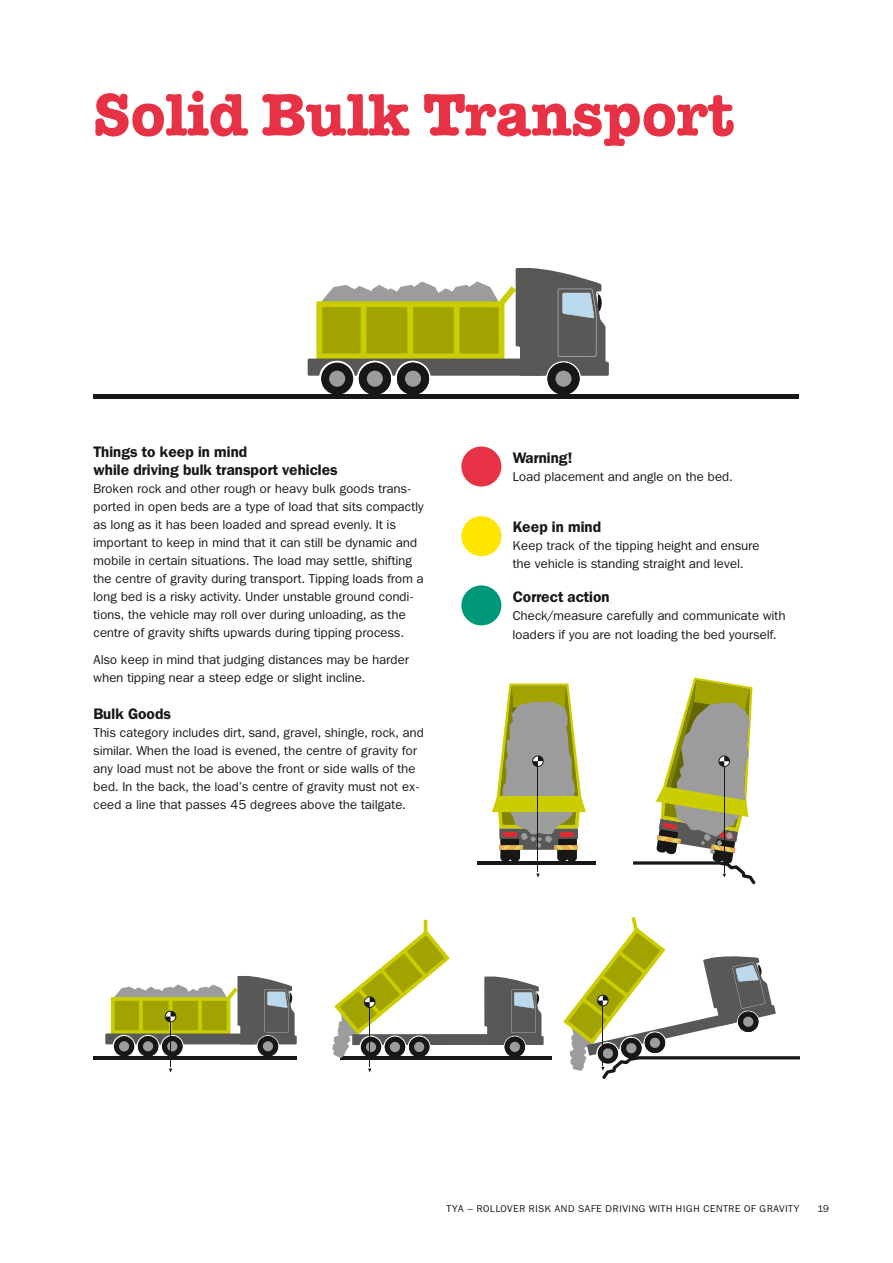
<style>
.page{position:relative;width:893px;height:1263px;background:#fff}
.page>*{position:absolute;margin:0;border:0;box-sizing:border-box;transform-origin:0 0}
.t1{font:700 60px "American Typewriter Std";color:#e73144}
.t2{font:15px/18px "Franklin ITC Demi";letter-spacing:.005em;color:#181716}
.t3{font:12.75px/18px "Franklin ITC Book";letter-spacing:.025em;color:#181716}
.t4{font:9.75px "Franklin ITC Book";letter-spacing:.075em;color:#181716}
</style>
<div class="page">
<div style="left:461px;top:446px;width:40px;height:40px;background:#e73144;border-radius:50%"></div>
<div style="left:461px;top:516px;width:40px;height:40px;background:#ffe500;border-radius:50%"></div>
<div style="left:461px;top:585px;width:40px;height:40px;background:#00987a;border-radius:50%"></div>
<hr style="left:94px;top:394px;width:705px;height:4px;background:#181716">
<div style="left:397px;top:363px;width:32px;height:32px;background:#181716;border-radius:50%"></div>
<div style="left:405px;top:371px;width:16px;height:16px;background:#9c9c9d;border-radius:50%"></div>
<div style="left:359px;top:363px;width:32px;height:32px;background:#181716;border-radius:50%"></div>
<div style="left:367px;top:371px;width:16px;height:16px;background:#9c9c9d;border-radius:50%"></div>
<div style="left:321px;top:363px;width:32px;height:32px;background:#181716;border-radius:50%"></div>
<div style="left:329px;top:371px;width:16px;height:16px;background:#9c9c9d;border-radius:50%"></div>
<div style="left:547px;top:363px;width:33px;height:32px;background:#181716;border-radius:50%"></div>
<div style="left:555px;top:371px;width:17px;height:16px;background:#9c9c9d;border-radius:50%"></div>
<svg style="left:308px;top:268px;width:301px;height:108px"></svg>
<div style="left:162px;top:1036px;width:21px;height:20px;background:#181716;border-radius:50%"></div>
<div style="left:167px;top:1041px;width:10px;height:10px;background:#9c9c9d;border-radius:50%"></div>
<div style="left:138px;top:1036px;width:20px;height:20px;background:#181716;border-radius:50%"></div>
<div style="left:143px;top:1041px;width:10px;height:10px;background:#9c9c9d;border-radius:50%"></div>
<div style="left:114px;top:1036px;width:20px;height:20px;background:#181716;border-radius:50%"></div>
<div style="left:119px;top:1041px;width:10px;height:10px;background:#9c9c9d;border-radius:50%"></div>
<div style="left:258px;top:1036px;width:20px;height:20px;background:#181716;border-radius:50%"></div>
<div style="left:263px;top:1041px;width:10px;height:10px;background:#9c9c9d;border-radius:50%"></div>
<hr style="left:94px;top:1056px;width:203px;height:3px;background:#181716">
<svg style="left:105px;top:976px;width:192px;height:68px"></svg>
<hr style="left:170px;top:1022px;width:1px;height:45px;background:#181716">
<hr style="left:340px;top:1056px;width:211px;height:3px;background:#181716">
<hr style="left:424px;top:920px;width:3px;height:14px;background:#cccd00">
<svg style="left:332px;top:930px;width:212px;height:128px"></svg>
<hr style="left:369px;top:1007px;width:1px;height:60px;background:#181716">
<svg style="left:563px;top:917px;width:236px;height:162px"></svg>
<hr style="left:603px;top:1006px;width:1px;height:60px;background:#181716">
<div style="left:500px;top:833px;width:11px;height:28px;background:#181716;border-radius:4px"></div>
<div style="left:510px;top:833px;width:10px;height:28px;background:#181716;border-radius:4px"></div>
<div style="left:557px;top:833px;width:11px;height:28px;background:#181716;border-radius:4px"></div>
<div style="left:567px;top:833px;width:10px;height:28px;background:#181716;border-radius:4px"></div>
<hr style="left:477px;top:861px;width:119px;height:3px;background:#181716">
<svg style="left:492px;top:683px;width:94px;height:167px"></svg>
<svg style="left:536px;top:873px;width:4px;height:4px"></svg>
<hr style="left:538px;top:766px;width:1px;height:106px;background:#181716">
<svg style="left:633px;top:677px;width:122px;height:207px"></svg>
<hr style="left:724px;top:766px;width:1px;height:106px;background:#181716">
<h1 class="t1" style="left:94px;top:79px;width:642px">Solid Bulk Transport</h1>
<p class="t2" style="left:94px;top:443px;width:246px">Things to keep in mind<br>while driving bulk transport vehicles</p>
<p class="t3" style="left:94px;top:480px;width:332px">Broken rock and other rough or heavy bulk goods trans&shy;ported in open beds are a type of load that sits compactly as long as it has been loaded and spread evenly. It is important to keep in mind that it can still be dynamic and mobile in certain situations. The load may settle, shifting the centre of gravity during transport. Tipping loads from a long bed is a risky activity. Under unstable ground condi&shy;tions, the vehicle may roll over during unloading, as the centre of gravity shifts upwards during tipping process.</p>
<p class="t3" style="left:94px;top:650px;width:317px">Also keep in mind that judging distances may be harder when tipping near a steep edge or slight incline.</p>
<p class="t2" style="left:94px;top:705px;width:79px">Bulk Goods</p>
<p class="t3" style="left:94px;top:724px;width:332px">This category includes dirt, sand, gravel, shingle, rock, and similar. When the load is evened, the centre of gravity for any load must not be above the front or side walls of the bed. In the back, the load’s centre of gravity must not ex&shy;ceed a line that passes 45 degrees above the tailgate.</p>
<p class="t2" style="left:513px;top:449px;width:60px">Warning!</p>
<p class="t3" style="left:513px;top:468px;width:221px">Load placement and angle on the bed.</p>
<p class="t2" style="left:513px;top:519px;width:90px">Keep in mind</p>
<p class="t3" style="left:513px;top:537px;width:248px">Keep track of the tipping height and ensure the vehicle is standing straight and level.</p>
<p class="t2" style="left:513px;top:589px;width:98px">Correct action</p>
<p class="t3" style="left:513px;top:607px;width:274px">Check/measure carefully and communicate with loaders if you are not loading the bed yourself.</p>
<p class="t4" style="left:446px;top:1203px;width:354px">TYA – ROLLOVER RISK AND SAFE DRIVING WITH HIGH CENTRE OF GRAVITY</p>
<p class="t4" style="left:817px;top:1203px;width:13px">19</p>
</div>
